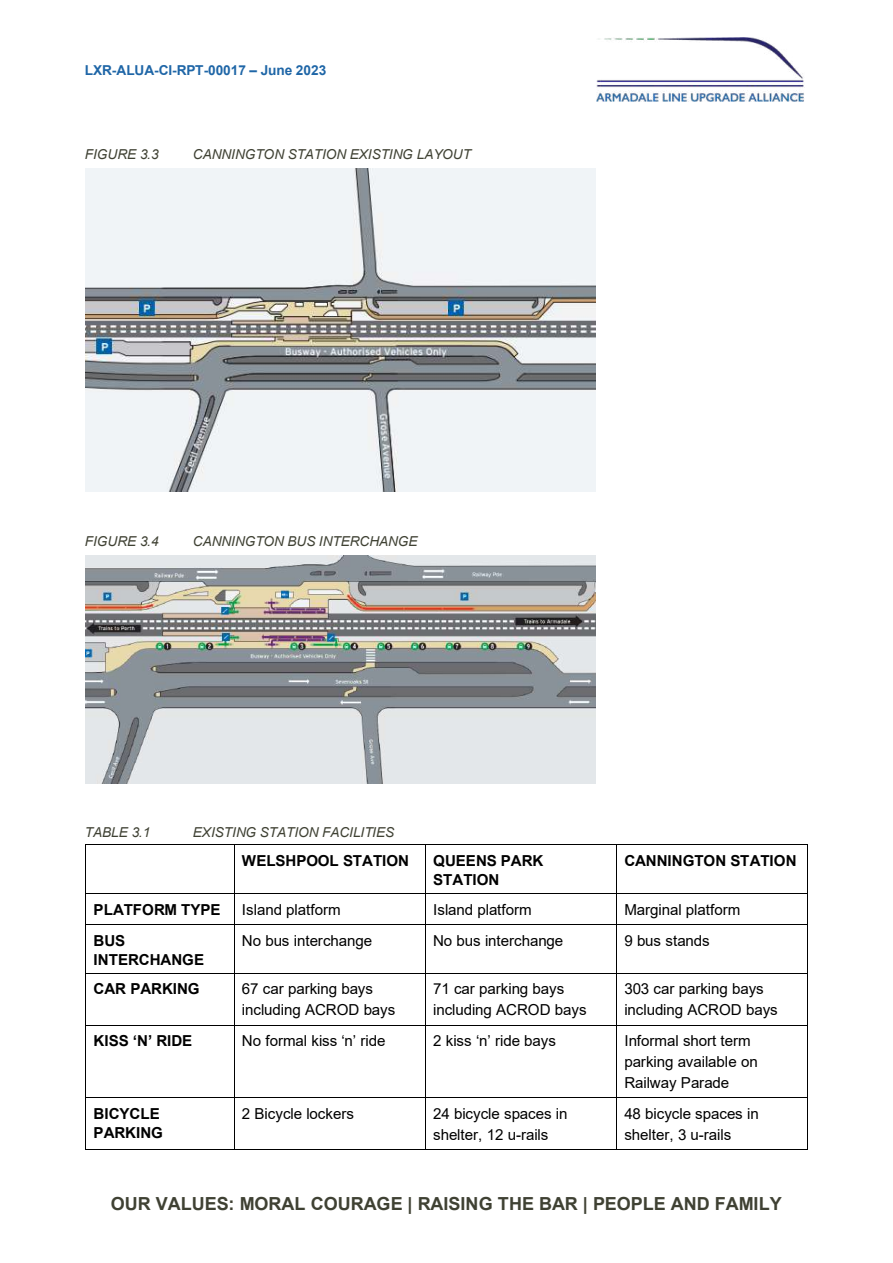
<style>
.page{position:relative;width:893px;height:1263px;background:#fff}
.page>*{position:absolute;margin:0;border:0;box-sizing:border-box;transform-origin:0 0}
.t1{font:700 18px "Arial";color:#3f4133}
.t2{font:15.15px/20.5px "Arial";letter-spacing:-.01em;color:#000}
.t3{font:700 15.15px/18.8px "Arial";letter-spacing:-.01em;color:#000}
.t4{font:italic 13.65px "Arial";letter-spacing:-.01em;color:#3f4133}
.t5{font:700 13.65px "Arial";letter-spacing:-.005em;color:#1f66a7}
</style>
<div class="page">
<img style="left:596px;top:38px;width:208px;height:63px">
<hr style="left:86px;top:845px;width:148px;height:1px;background:#000">
<hr style="left:234px;top:845px;width:191px;height:1px;background:#000">
<hr style="left:426px;top:845px;width:190px;height:1px;background:#000">
<hr style="left:617px;top:845px;width:190px;height:1px;background:#000">
<hr style="left:85px;top:845px;width:1px;height:48px;background:#000">
<hr style="left:234px;top:845px;width:1px;height:48px;background:#000">
<hr style="left:425px;top:845px;width:1px;height:48px;background:#000">
<hr style="left:616px;top:845px;width:1px;height:48px;background:#000">
<hr style="left:807px;top:845px;width:1px;height:48px;background:#000">
<hr style="left:86px;top:893px;width:148px;height:1px;background:#000">
<hr style="left:234px;top:893px;width:191px;height:1px;background:#000">
<hr style="left:426px;top:893px;width:190px;height:1px;background:#000">
<hr style="left:617px;top:893px;width:190px;height:1px;background:#000">
<hr style="left:85px;top:894px;width:1px;height:30px;background:#000">
<hr style="left:234px;top:894px;width:1px;height:30px;background:#000">
<hr style="left:425px;top:894px;width:1px;height:30px;background:#000">
<hr style="left:616px;top:894px;width:1px;height:30px;background:#000">
<hr style="left:807px;top:894px;width:1px;height:30px;background:#000">
<hr style="left:86px;top:924px;width:148px;height:1px;background:#000">
<hr style="left:234px;top:924px;width:191px;height:1px;background:#000">
<hr style="left:426px;top:924px;width:190px;height:1px;background:#000">
<hr style="left:617px;top:924px;width:190px;height:1px;background:#000">
<hr style="left:85px;top:925px;width:1px;height:48px;background:#000">
<hr style="left:234px;top:925px;width:1px;height:48px;background:#000">
<hr style="left:425px;top:925px;width:1px;height:48px;background:#000">
<hr style="left:616px;top:925px;width:1px;height:48px;background:#000">
<hr style="left:807px;top:925px;width:1px;height:48px;background:#000">
<hr style="left:86px;top:973px;width:148px;height:1px;background:#000">
<hr style="left:234px;top:973px;width:191px;height:1px;background:#000">
<hr style="left:426px;top:973px;width:190px;height:1px;background:#000">
<hr style="left:617px;top:973px;width:190px;height:1px;background:#000">
<hr style="left:85px;top:973px;width:1px;height:52px;background:#000">
<hr style="left:234px;top:973px;width:1px;height:52px;background:#000">
<hr style="left:425px;top:973px;width:1px;height:52px;background:#000">
<hr style="left:616px;top:973px;width:1px;height:52px;background:#000">
<hr style="left:807px;top:973px;width:1px;height:52px;background:#000">
<hr style="left:86px;top:1025px;width:148px;height:1px;background:#000">
<hr style="left:234px;top:1025px;width:191px;height:1px;background:#000">
<hr style="left:426px;top:1025px;width:190px;height:1px;background:#000">
<hr style="left:617px;top:1025px;width:190px;height:1px;background:#000">
<hr style="left:85px;top:1025px;width:1px;height:72px;background:#000">
<hr style="left:234px;top:1025px;width:1px;height:72px;background:#000">
<hr style="left:425px;top:1025px;width:1px;height:72px;background:#000">
<hr style="left:616px;top:1025px;width:1px;height:72px;background:#000">
<hr style="left:807px;top:1025px;width:1px;height:72px;background:#000">
<hr style="left:86px;top:1097px;width:148px;height:1px;background:#000">
<hr style="left:234px;top:1097px;width:191px;height:1px;background:#000">
<hr style="left:426px;top:1097px;width:190px;height:1px;background:#000">
<hr style="left:617px;top:1097px;width:190px;height:1px;background:#000">
<hr style="left:85px;top:1098px;width:1px;height:51px;background:#000">
<hr style="left:86px;top:1149px;width:148px;height:1px;background:#000">
<hr style="left:234px;top:1098px;width:1px;height:51px;background:#000">
<hr style="left:234px;top:1149px;width:191px;height:1px;background:#000">
<hr style="left:425px;top:1098px;width:1px;height:51px;background:#000">
<hr style="left:426px;top:1149px;width:190px;height:1px;background:#000">
<hr style="left:616px;top:1098px;width:1px;height:51px;background:#000">
<hr style="left:617px;top:1149px;width:190px;height:1px;background:#000">
<hr style="left:807px;top:1098px;width:1px;height:51px;background:#000">
<img style="left:85px;top:168px;width:510px;height:324px">
<img style="left:85px;top:555px;width:510px;height:228px">
<p class="t5" style="left:85px;top:60px;width:243px">LXR-ALUA-CI-RPT-00017 – June 2023</p>
<p class="t4" style="left:85px;top:146px;width:75px">FIGURE 3.3</p>
<p class="t4" style="left:193px;top:146px;width:279px">CANNINGTON STATION EXISTING LAYOUT</p>
<p class="t4" style="left:85px;top:532px;width:75px">FIGURE 3.4</p>
<p class="t4" style="left:193px;top:532px;width:226px">CANNINGTON BUS INTERCHANGE</p>
<p class="t4" style="left:85px;top:824px;width:67px">TABLE 3.1</p>
<p class="t4" style="left:193px;top:824px;width:203px">EXISTING STATION FACILITIES</p>
<p class="t3" style="left:242px;top:852px;width:169px">WELSHPOOL STATION</p>
<p class="t3" style="left:433px;top:851px;width:112px">QUEENS PARK<br>STATION</p>
<p class="t3" style="left:624px;top:852px;width:174px">CANNINGTON STATION</p>
<p class="t3" style="left:94px;top:900px;width:129px">PLATFORM TYPE</p>
<p class="t2" style="left:242px;top:899px;width:100px">Island platform</p>
<p class="t2" style="left:433px;top:899px;width:100px">Island platform</p>
<p class="t2" style="left:624px;top:899px;width:117px">Marginal platform</p>
<p class="t3" style="left:94px;top:932px;width:112px">BUS<br>INTERCHANGE</p>
<p class="t2" style="left:242px;top:931px;width:132px">No bus interchange</p>
<p class="t2" style="left:433px;top:931px;width:132px">No bus interchange</p>
<p class="t2" style="left:624px;top:931px;width:87px">9 bus stands</p>
<p class="t3" style="left:94px;top:980px;width:108px">CAR PARKING</p>
<p class="t2" style="left:242px;top:979px;width:155px">67 car parking bays including ACROD bays</p>
<p class="t2" style="left:433px;top:979px;width:155px">71 car parking bays including ACROD bays</p>
<p class="t2" style="left:624px;top:979px;width:155px">303 car parking bays including ACROD bays</p>
<p class="t3" style="left:94px;top:1032px;width:100px">KISS ‘N’ RIDE</p>
<p class="t2" style="left:242px;top:1031px;width:145px">No formal kiss ‘n’ ride</p>
<p class="t2" style="left:433px;top:1031px;width:124px">2 kiss ‘n’ ride bays</p>
<p class="t2" style="left:624px;top:1031px;width:135px">Informal short term parking available on<br>Railway Parade</p>
<p class="t3" style="left:94px;top:1104px;width:71px">BICYCLE<br>PARKING</p>
<p class="t2" style="left:242px;top:1103px;width:113px">2 Bicycle lockers</p>
<p class="t2" style="left:433px;top:1103px;width:136px">24 bicycle spaces in shelter, 12 u-rails</p>
<p class="t2" style="left:624px;top:1103px;width:136px">48 bicycle spaces in shelter, 3 u-rails</p>
<p class="t1" style="left:111px;top:1191px;width:672px">OUR VALUES: MORAL COURAGE | RAISING THE BAR | PEOPLE AND FAMILY</p>
</div>
